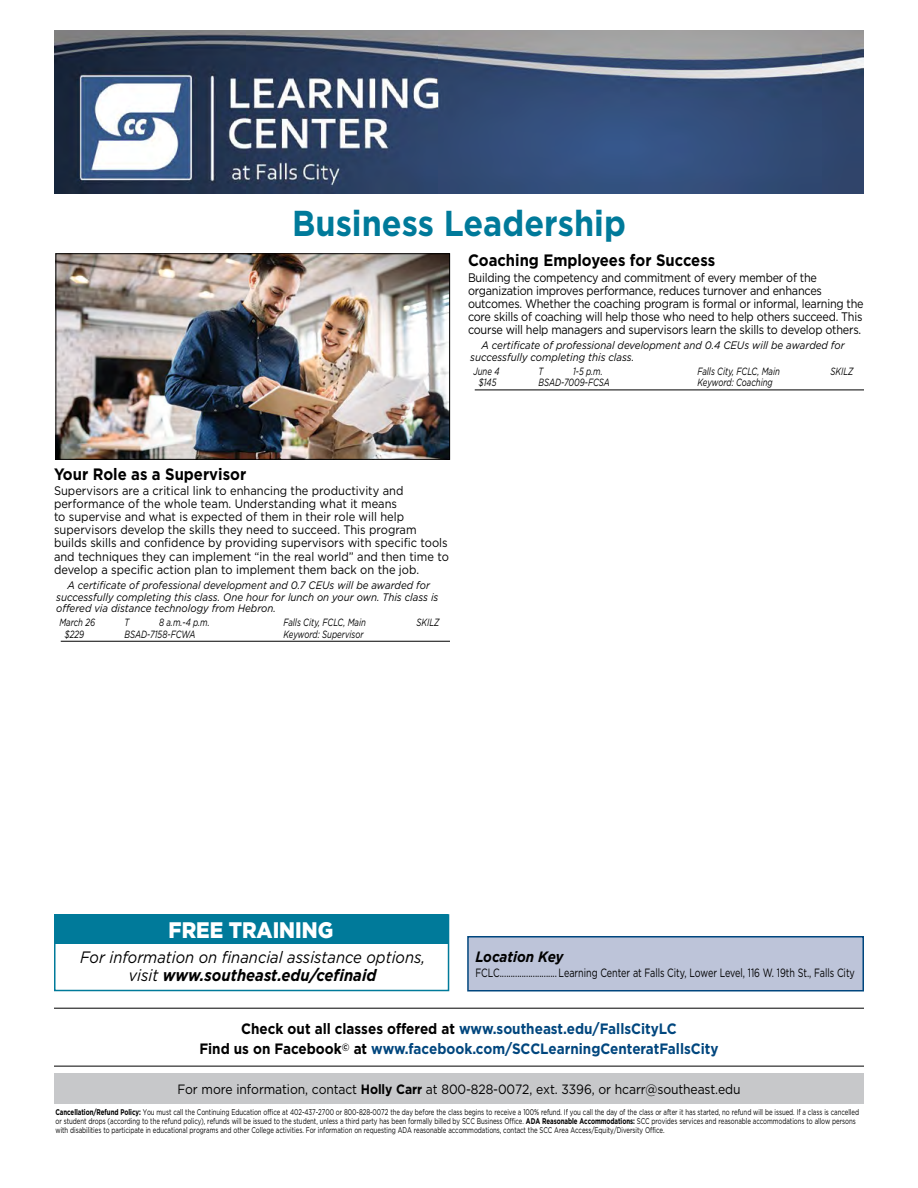
<style>
.page{position:relative;width:918px;height:1188px;background:#fff}
.page>*{position:absolute;margin:0;border:0;box-sizing:border-box;transform-origin:0 0}
.t1{font:700 36px "Gotham";color:#007a9a;scale:.9 1}
.t2{font:900 22.5px "Gotham";color:#fff;scale:.9 1}
.t3{font:italic 16.5px/18px "Gotham";color:#000;text-align:center;scale:.9 1}
.t4{font:700 16.5px "Gotham";color:#000;scale:.9 1}
.t5{font:700 15px/20.1px "Gotham";color:#00467e;text-align:center;scale:.9 1}
.t6{font:italic 700 15px "Gotham";color:#000;scale:.9 1}
.t7{font:13.5px "Gotham";letter-spacing:-.01em;color:#000;scale:.9 1}
.t8{font:12.3px/13.2px "Gotham";letter-spacing:-.015em;color:#000;scale:.9 1}
.t9{font:12.3px/13.2px "Gotham";letter-spacing:-.015em;color:#000;scale:.88 1}
.t10{font:12px "Gotham";color:#000;scale:.75 1}
.t11{font:italic 10.8px/11.7px "Gotham";color:#000;scale:.9 1}
.t12{font:italic 10.5px "Gotham";color:#000;scale:.75 1}
.t13{font:8.25px/9px "Gotham";letter-spacing:-.01em;color:#000;scale:.74 1}
.s1{font-weight:700}
.s2{color:#000}
</style>
<div class="page">
<img style="left:54px;top:30px;width:810px;height:163px">
<hr style="left:61px;top:641px;width:389px;height:1px;background:#000">
<hr style="left:475px;top:390px;width:389px;height:1px;background:#000">
<hr style="left:54px;top:1008px;width:810px;height:1px;background:#000">
<hr style="left:54px;top:1066px;width:810px;height:1px;background:#000">
<div style="left:54px;top:1074px;width:810px;height:30px;background:#c7c8ca"></div>
<div style="left:468px;top:937px;width:395px;height:54px;background:#bdc4d9"></div>
<div style="left:467px;top:936px;width:397px;height:56px;border:2px solid #00467e"></div>
<svg style="left:54px;top:914px;width:396px;height:78px"></svg>
<img style="left:55px;top:253px;width:395px;height:207px">
<h1 class="t1" style="left:292px;top:200px;width:372px">Business Leadership</h1>
<h3 class="t4" style="left:468px;top:249px;width:276px">Coaching Employees for Success</h3>
<p class="t9" style="left:468px;top:270px;width:451px">Building the competency and commitment of every member of the organization improves performance, reduces turnover and enhances outcomes. Whether the coaching program is formal or informal, learning the core skills of coaching will help those who need to help others succeed. This course will help managers and supervisors learn the skills to develop others.</p>
<h3 class="t11" style="left:470px;top:340px;width:418px;text-indent:11px">A certificate of professional development and 0.4 CEUs will be awarded for successfully completing this class.</h3>
<p class="t12" style="left:473px;top:364px;width:36px">June 4</p>
<p class="t12" style="left:539px;top:364px;width:8px">T</p>
<p class="t12" style="left:573px;top:364px;width:41px">1-5 p.m.</p>
<p class="t12" style="left:698px;top:364px;width:112px">Falls City, FCLC, Main</p>
<p class="t12" style="left:830px;top:364px;width:32px">SKILZ</p>
<p class="t12" style="left:479px;top:376px;width:25px">$145</p>
<p class="t12" style="left:539px;top:376px;width:97px">BSAD-7009-FCSA</p>
<p class="t12" style="left:698px;top:376px;width:102px">Keyword: Coaching</p>
<h3 class="t4" style="left:54px;top:463px;width:215px">Your Role as a Supervisor</h3>
<p class="t8" style="left:54px;top:484px;width:440px">Supervisors are a critical link to enhancing the productivity and performance of the whole team. Understanding what it means<br>to supervise and what is expected of them in their role will help supervisors develop the skills they need to succeed. This program builds skills and confidence by providing supervisors with specific tools and techniques they can implement “in the real world” and then time to develop a specific action plan to implement them back on the job.</p>
<h3 class="t11" style="left:56px;top:579px;width:426px;text-indent:11px">A certificate of professional development and 0.7 CEUs will be awarded for successfully completing this class. One hour for lunch on your own. This class is offered via distance technology from Hebron.</h3>
<p class="t12" style="left:59px;top:616px;width:49px">March 26</p>
<p class="t12" style="left:125px;top:616px;width:8px">T</p>
<p class="t12" style="left:159px;top:616px;width:69px">8 a.m.-4 p.m.</p>
<p class="t12" style="left:284px;top:616px;width:112px">Falls City, FCLC, Main</p>
<p class="t12" style="left:416px;top:616px;width:32px">SKILZ</p>
<p class="t12" style="left:65px;top:627px;width:27px">$229</p>
<p class="t12" style="left:125px;top:627px;width:96px">BSAD-7158-FCWA</p>
<p class="t12" style="left:284px;top:627px;width:108px">Keyword: Supervisor</p>
<h2 class="t2" style="left:169px;top:914px;width:185px">FREE TRAINING</h2>
<h3 class="t3" style="left:80px;top:948px;width:385px">For information on financial assistance options, visit <span class="s1">www.southeast.edu/cefinaid</span></h3>
<h3 class="t6" style="left:475px;top:947px;width:99px">Location Key</h3>
<h3 class="t10" style="left:475px;top:965px;width:507px">FCLC.......................... Learning Center at Falls City, Lower Level, 116 W. 19th St., Falls City</h3>
<h3 class="t5" style="left:199px;top:1018px;width:579px"><span class="s2">Check out all classes offered at</span> www.southeast.edu/FallsCityLC<br><span class="s2">Find us on Facebook</span><sup>©</sup> <span class="s2">at</span> www.facebook.com/SCCLearningCenteratFallsCity</h3>
<h3 class="t7" style="left:177px;top:1081px;width:627px">For more information, contact <span class="s1">Holly Carr</span> at 800-828-0072, ext. 3396, or hcarr@southeast.edu</h3>
<p class="t13" style="left:56px;top:1108px;width:1087px"><span class="s1">Cancellation/Refund Policy:</span> You must call the Continuing Education office at 402-437-2700 or 800-828-0072 the day before the class begins to receive a 100% refund. If you call the day of the class or after it has started, no refund will be issued. If a class is cancelled or student drops (according to the refund policy), refunds will be issued to the student, unless a third party has been formally billed by SCC Business Office. <span class="s1">ADA Reasonable Accommodations:</span> SCC provides services and reasonable accommodations to allow persons with disabilities to participate in educational programs and other College activities. For information on requesting ADA reasonable accommodations, contact the SCC Area Access/Equity/Diversity Office.</p>
</div>
